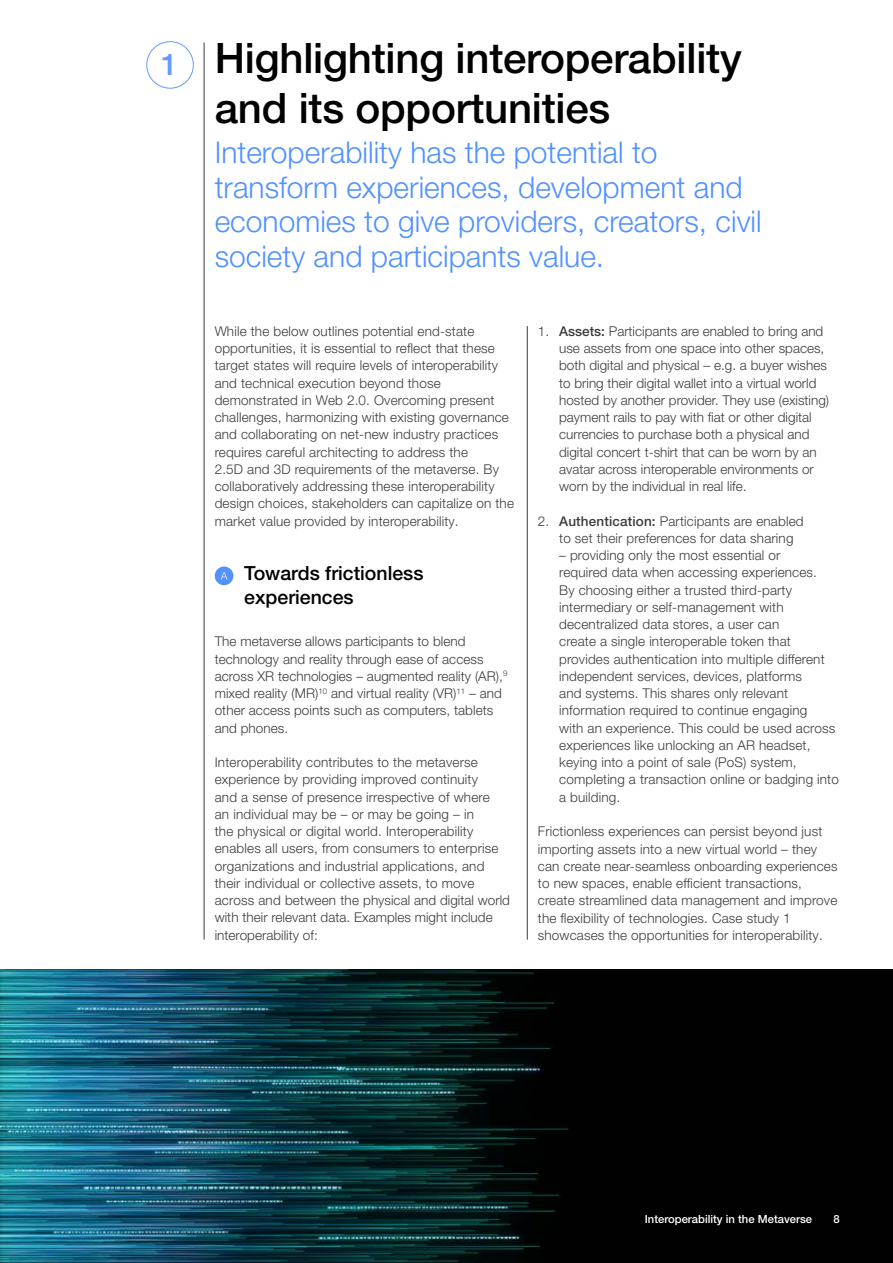
<style>
.page{position:relative;width:893px;height:1263px;background:#fff}
.page>*{position:absolute;margin:0;border:0;box-sizing:border-box;transform-origin:0 0}
.t1{font:500 42px/50.4px "Helvetica Neue LT Pro";letter-spacing:-.005em;color:#000}
.t2{font:300 30px/34.5px "Helvetica Neue LT Pro";color:#5291ff}
.t3{font:500 30px "Helvetica Neue LT Pro";color:#639cff}
.t4{font:500 19.5px/23.4px "Helvetica Neue LT Pro";color:#000}
.t5{font:300 13.5px/17.2px "Helvetica Neue LT Pro";letter-spacing:.01em;color:#3c3c3b}
.t6{font:500 11.25px "Helvetica Neue LT Pro";color:#fff}
.s1{font-weight:500}
</style>
<div class="page">
<hr style="left:204px;top:42px;width:1px;height:898px;background:#3c3c3b">
<div style="left:215px;top:566px;width:18px;height:19px;background:#5291ff;border-radius:50%"></div>
<svg style="left:221px;top:572px;width:6px;height:8px"></svg>
<hr style="left:527px;top:326px;width:1px;height:614px;background:#3c3c3b">
<div style="left:147px;top:41px;width:47px;height:47px;border:1px solid #639cff;border-radius:50%"></div>
<img style="left:0;top:969px;width:893px;height:294px">
<h2 class="t3" style="left:161px;top:46px;width:18px">1</h2>
<h1 class="t1" style="left:215px;top:32px;width:529px">Highlighting interoperability and its opportunities</h1>
<h2 class="t2" style="left:215px;top:134px;width:548px">Interoperability has the potential to transform experiences, development and economies to give providers, creators, civil society and participants value.</h2>
<p class="t5" style="left:215px;top:322px;width:301px">While the below outlines potential end-state opportunities, it is essential to reflect that these target states will require levels of interoperability and technical execution beyond those demonstrated in Web 2.0. Overcoming present challenges, harmonizing with existing governance and collaborating on net-new industry practices requires careful architecting to address the<br>2.5D and 3D requirements of the metaverse. By collaboratively addressing these interoperability design choices, stakeholders can capitalize on the market value provided by interoperability.</p>
<h3 class="t4" style="left:244px;top:561px;width:181px">Towards frictionless experiences</h3>
<p class="t5" style="left:215px;top:633px;width:294px">The metaverse allows participants to blend technology and reality through ease of access across XR technologies – augmented reality (AR),<sup>9 </sup>mixed reality (MR)<sup>10</sup> and virtual reality (VR)<sup>11</sup> – and other access points such as computers, tablets and phones.</p>
<p class="t5" style="left:215px;top:753px;width:297px">Interoperability contributes to the metaverse experience by providing improved continuity<br>and a sense of presence irrespective of where<br>an individual may be – or may be going – in<br>the physical or digital world. Interoperability enables all users, from consumers to enterprise organizations and industrial applications, and their individual or collective assets, to move across and between the physical and digital world with their relevant data. Examples might include interoperability of:</p>
<p class="t5" style="left:559px;top:322px;width:271px;text-indent:-21px">1. <span class="s1">Assets:</span> Participants are enabled to bring and use assets from one space into other spaces, both digital and physical – e.g. a buyer wishes to bring their digital wallet into a virtual world hosted by another provider. They use (existing) payment rails to pay with fiat or other digital currencies to purchase both a physical and digital concert t-shirt that can be worn by an avatar across interoperable environments or worn by the individual in real life.</p>
<p class="t5" style="left:559px;top:512px;width:246px;text-indent:-21px">2. <span class="s1">Authentication:</span> Participants are enabled to set their preferences for data sharing</p>
<p class="t5" style="left:559px;top:546px;width:281px">– providing only the most essential or<br>required data when accessing experiences.<br>By choosing either a trusted third-party intermediary or self-management with decentralized data stores, a user can<br>create a single interoperable token that provides authentication into multiple different independent services, devices, platforms<br>and systems. This shares only relevant information required to continue engaging<br>with an experience. This could be used across experiences like unlocking an AR headset, keying into a point of sale (PoS) system, completing a transaction online or badging into a building.</p>
<p class="t5" style="left:538px;top:822px;width:301px">Frictionless experiences can persist beyond just importing assets into a new virtual world – they can create near-seamless onboarding experiences to new spaces, enable efficient transactions, create streamlined data management and improve the flexibility of technologies. Case study 1 showcases the opportunities for interoperability.</p>
<p class="t6" style="left:645px;top:1212px;width:169px">Interoperability in the Metaverse</p>
<p class="t6" style="left:834px;top:1212px;width:8px">8</p>
</div>
